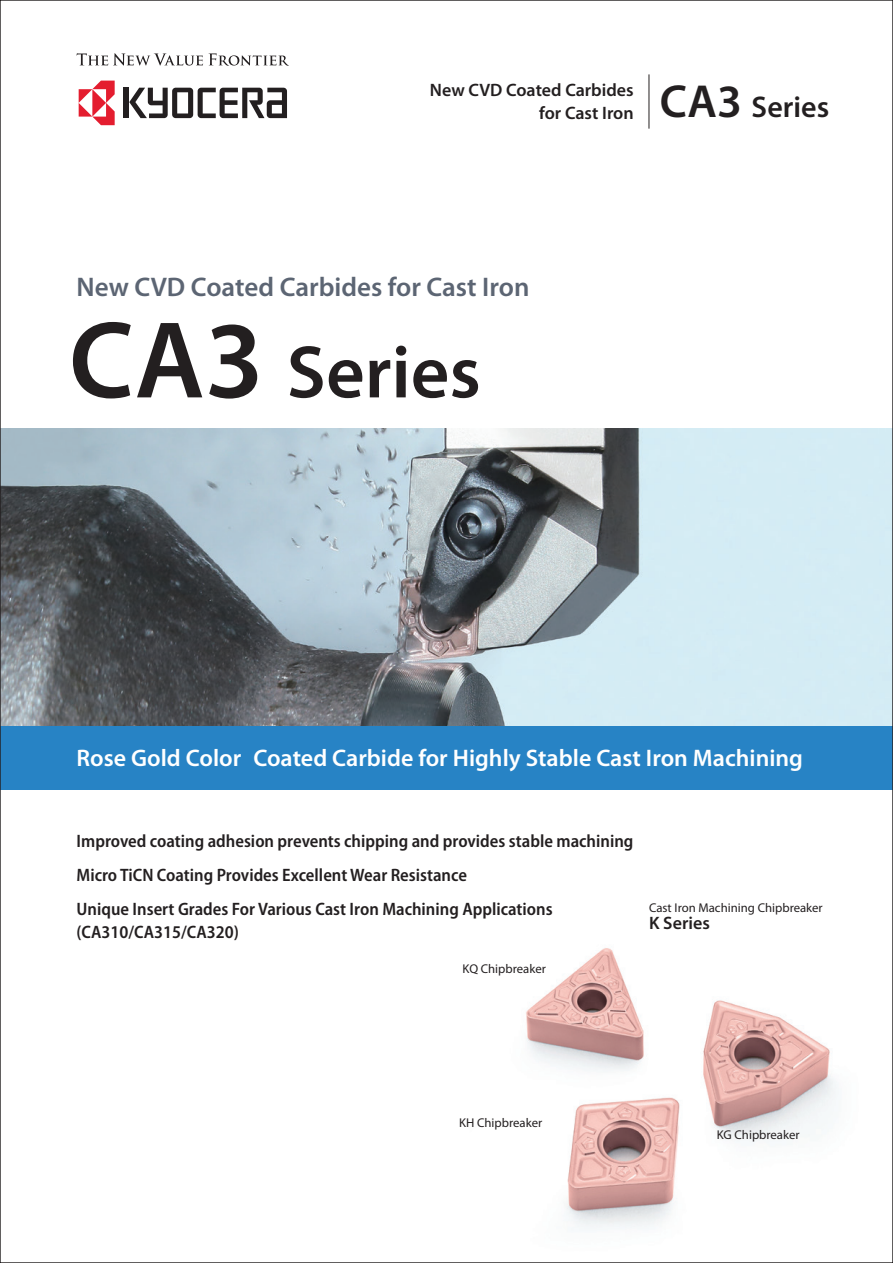
<style>
.page{position:relative;width:893px;height:1263px;background:#fff}
.page>*{position:absolute;margin:0;border:0;box-sizing:border-box;transform-origin:0 0}
.t1{font:600 75px "Myriad Pro";color:#231f20}
.t2{font:600 30px "Myriad Pro";color:#231f20}
.t3{font:600 27px "Myriad Pro";color:#5c6573}
.t4{font:600 24px "Myriad Pro";color:#fff}
.t5{font:600 semi-condensed 18px/34px "Myriad Pro";color:#231f20}
.t6{font:600 18px/22.5px "Myriad Pro";color:#231f20;text-align:right}
.t7{font:12.75px "Myriad Pro";color:#231f20}
.s1{font-size:46.5px}
.s2{font-size:110.25px}
</style>
<div class="page">
<svg style="left:77px;top:53px;width:126px;height:13px"></svg>
<svg style="left:209px;top:53px;width:80px;height:13px"></svg>
<div style="left:124px;top:88px;width:5px;height:30px;background:#231f20"></div>
<svg style="left:129px;top:88px;width:158px;height:30px"></svg>
<svg style="left:79px;top:81px;width:36px;height:44px"></svg>
<img style="left:2px;top:428px;width:889px;height:298px">
<div style="left:0;top:726px;width:893px;height:63px;background:#2783c5"></div>
<img style="left:526px;top:948px;width:311px;height:281px">
<hr style="left:649px;top:74px;width:1px;height:55px;background:#231f20">
<p class="t6" style="left:430px;top:79px;width:205px">New CVD Coated Carbides for Cast Iron</p>
<h2 class="t2" style="left:660px;top:90px;width:171px"><span class="s1">CA3</span> Series</h2>
<h3 class="t3" style="left:77px;top:272px;width:455px">New CVD Coated Carbides for Cast Iron</h3>
<h1 class="t1" style="left:69px;top:331px;width:413px"><span class="s2">CA3</span> Series</h1>
<h3 class="t4" style="left:77px;top:744px;width:728px">Rose Gold Color Coated Carbide for Highly Stable Cast Iron Machining</h3>
<p class="t5" style="left:77px;top:824px;width:558px">Improved coating adhesion prevents chipping and provides stable machining<br>Micro TiCN Coating Provides Excellent Wear Resistance<br>Unique Insert Grades For Various Cast Iron Machining Applications</p>
<p class="t5" style="left:77px;top:915px;width:164px">(CA310/CA315/CA320)</p>
<p class="t7" style="left:463px;top:962px;width:85px">KQ Chipbreaker</p>
<p class="t7" style="left:649px;top:901px;width:175px">Cast Iron Machining Chipbreaker</p>
<p class="t6" style="left:649px;top:912px;width:62px">K Series</p>
<p class="t7" style="left:459px;top:1116px;width:85px">KH Chipbreaker</p>
<p class="t7" style="left:717px;top:1127px;width:84px">KG Chipbreaker</p>
</div>
